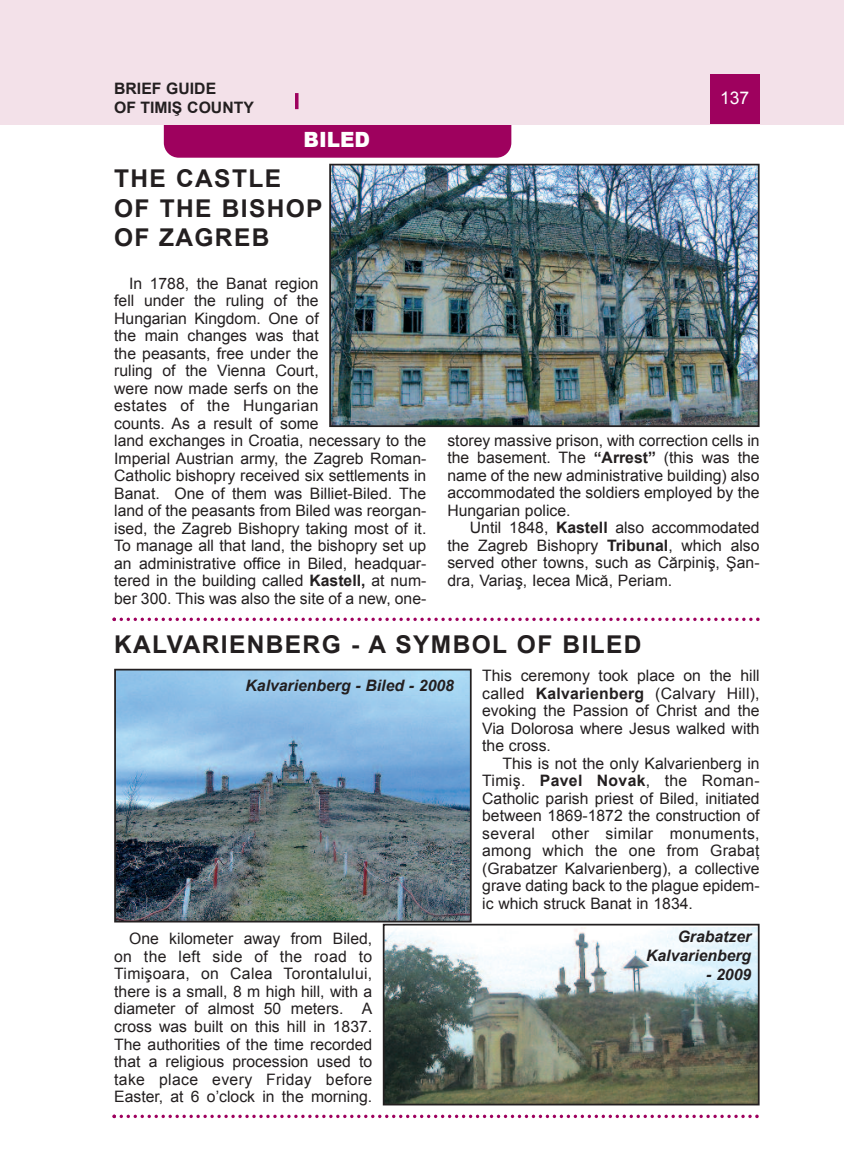
<style>
.page{position:relative;width:844px;height:1166px;background:#fff}
.page>*{position:absolute;margin:0;border:0;box-sizing:border-box;transform-origin:0 0}
.t1{font:700 24.5px/29.4px "Arial";letter-spacing:.055em;color:#231f20}
.t2{font:900 21px "Arial";color:#fff;scale:.95 1}
.t3{font:17.5px "Arial";color:#fff}
.t4{font:15.75px/17.5px "Arial";color:#231f20;text-align:justify}
.t5{font:italic 700 15.75px/18.9px "Arial";color:#231f20;text-align:right}
.t6{font:700 15.75px/18.9px "Arial";color:#231f20}
.s1{font-weight:700}
</style>
<div class="page">
<div style="left:164px;top:94px;width:347px;height:64px;background:#9e015e;border-radius:15px"></div>
<div style="left:0;top:0;width:843px;height:124px;background:#f3e1e9"></div>
<div style="left:709px;top:74px;width:50px;height:50px;background:#9e015e"></div>
<hr style="left:295px;top:93px;width:3px;height:16px;background:#9e015e">
<svg style="left:112px;top:1114px;width:646px;height:4px"></svg>
<img style="left:332px;top:167px;width:424px;height:257px">
<div style="left:329px;top:164px;width:430px;height:263px;border:2px solid #231f20"></div>
<img style="left:117px;top:672px;width:351px;height:247px">
<div style="left:114px;top:669px;width:357px;height:253px;border:2px solid #231f20"></div>
<svg style="left:112px;top:617px;width:647px;height:4px"></svg>
<img style="left:385px;top:927px;width:371px;height:175px">
<div style="left:382px;top:924px;width:377px;height:181px;border:2px solid #231f20"></div>
<p class="t6" style="left:114px;top:79px;width:141px">BRIEF GUIDE<br>OF TIMIŞ COUNTY</p>
<h2 class="t2" style="left:303px;top:124px;width:72px">BILED</h2>
<h1 class="t1" style="left:114px;top:164px;width:210px">THE CASTLE<br>OF THE BISHOP<br>OF ZAGREB</h1>
<p class="t4" style="left:114px;top:274px;width:313px;text-align:left;text-indent:15px">In 1788, the Banat region<br>fell under the ruling of the<br>Hungarian Kingdom. One of<br>the main changes was that<br>the peasants, free under the<br>ruling of the Vienna Court,<br>were now made serfs on the<br>estates of the Hungarian<br>counts. As a result of some<br>land exchanges in Croatia, necessary to the Imperial Austrian army, the Zagreb Roman-Catholic bishopry received six settlements in Banat. One of them was Billiet-Biled. The land of the peasants from Biled was reorgan&shy;ised, the Zagreb Bishopry taking most of it.<br>To manage all that land, the bishopry set up an administrative office in Biled, headquar&shy;tered in the building called <span class="s1">Kastell,</span> at num&shy;ber 300. This was also the site of a new, one-</p>
<p class="t3" style="left:720px;top:88px;width:31px">137</p>
<p class="t4" style="left:447px;top:431px;width:313px">storey massive prison, with correction cells in the basement. The <span class="s1">“Arrest”</span> (this was the name of the new administrative building) also accommodated the soldiers employed by the Hungarian police.</p>
<p class="t4" style="left:447px;top:519px;width:313px;text-indent:22px">Until 1848, <span class="s1">Kastell</span> also accommodated the Zagreb Bishopry <span class="s1">Tribunal</span>, which also served other towns, such as Cărpiniş, Şan&shy;dra, Variaş, Iecea Mică, Periam.</p>
<h1 class="t1" style="left:114px;top:629px;width:529px">KALVARIENBERG - A SYMBOL OF BILED</h1>
<p class="t5" style="left:245px;top:676px;width:210px">Kalvarienberg - Biled - 2008</p>
<p class="t4" style="left:114px;top:930px;width:259px;text-indent:15px">One kilometer away from Biled, on the left side of the road to Timişoara, on Calea Torontalului, there is a small, 8 m high hill, with a diameter of almost 50 meters. A cross was built on this hill in 1837.<br>The authorities of the time recorded that a religious procession used to take place every Friday before Easter, at 6 o’clock in the morning.</p>
<p class="t4" style="left:482px;top:667px;width:279px">This ceremony took place on the hill called <span class="s1">Kalvarienberg</span> (Calvary Hill), evoking the Passion of Christ and the Via Dolorosa where Jesus walked with the cross.</p>
<p class="t4" style="left:482px;top:754px;width:279px;text-indent:20px">This is not the only Kalvarienberg in Timiş. <span class="s1">Pavel Novak</span>, the Roman-Catholic parish priest of Biled, initiated between 1869-1872 the construction of several other similar monuments, among which the one from Grabaţ (Grabatzer Kalvarienberg), a collective grave dating back to the plague epidem&shy;ic which struck Banat in 1834.</p>
<p class="t5" style="left:646px;top:927px;width:107px">Grabatzer<br>Kalvarienberg</p>
<p class="t5" style="left:706px;top:964px;width:47px">- 2009</p>
</div>
